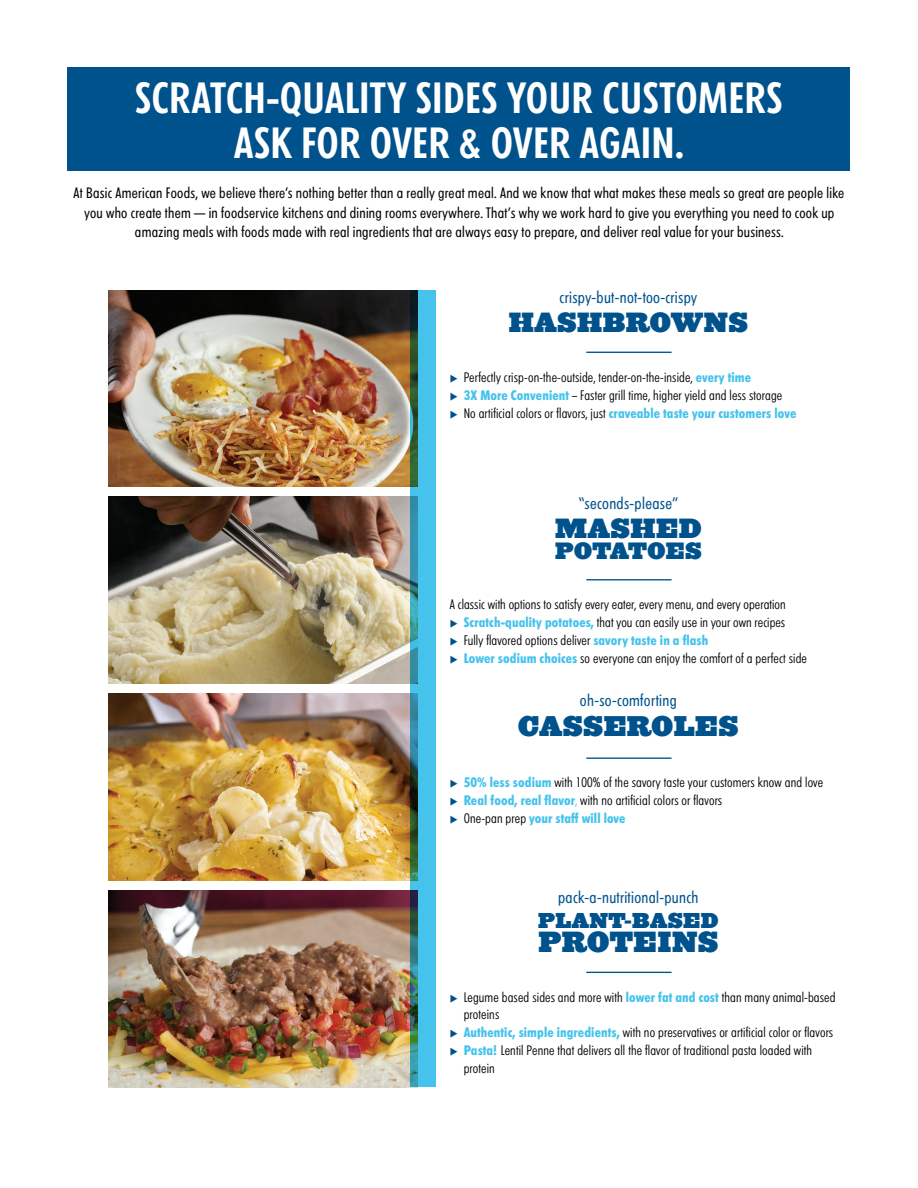
<style>
.page{position:relative;width:918px;height:1188px;background:#fff}
.page>*{position:absolute;margin:0;border:0;box-sizing:border-box;transform-origin:0 0}
.t1{font:600 40.5px/45px "Graphicus DT Cond";letter-spacing:.01em;color:#fff;text-align:center}
.t2{font:900 27px "Ziggurat";letter-spacing:.02em;color:#00528c}
.t3{font:900 26.4px "Ziggurat";letter-spacing:.02em;color:#00528c}
.t4{font:900 25.65px "Ziggurat";letter-spacing:.02em;color:#00528c}
.t5{font:900 21.9px "Ziggurat";letter-spacing:.02em;color:#00528c}
.t6{font:900 19.95px "Ziggurat";letter-spacing:.02em;color:#00528c}
.t7{font:15.45px "Graphicus DT Cond";letter-spacing:.02em;color:#00528c}
.t8{font:14.1px/19.5px "Graphicus DT Cond";letter-spacing:.02em;color:#000008;text-align:center}
.t9{font:12.9px/18px "Graphicus DT Cond";letter-spacing:.01em;color:#000008}
.t10{font:700 12.9px "Graphicus DT Cond";letter-spacing:.01em;color:#45c3ec}
.s1{font-size:37.5px}
.s2{color:#00528c}
.s3{font-weight:700;color:#45c3ec}
.s4{color:#45c3ec}
.s5{font-weight:400;color:#000008}
</style>
<div class="page">
<div style="left:68px;top:68px;width:782px;height:103px;background:#00528c"></div>
<img style="left:108px;top:290px;width:302px;height:196px">
<img style="left:108px;top:496px;width:302px;height:188px">
<img style="left:108px;top:694px;width:302px;height:187px">
<img style="left:108px;top:891px;width:302px;height:196px">
<svg style="left:410px;top:290px;width:26px;height:797px;background:#3ea9c4"></svg>
<hr style="left:586px;top:352px;width:86px;height:1px;background:#00528c">
<hr style="left:586px;top:579px;width:86px;height:1px;background:#00528c">
<hr style="left:586px;top:758px;width:86px;height:1px;background:#00528c">
<hr style="left:586px;top:972px;width:86px;height:1px;background:#00528c">
<h1 class="t1" style="left:135px;top:75px;width:649px">SCRATCH-QUALITY SIDES YOUR CUSTOMERS<br>ASK FOR OVER <span class="s1">&amp;</span> OVER AGAIN.</h1>
<p class="t8" style="left:74px;top:183px;width:772px">At Basic American Foods, we believe there’s nothing better than a really great meal. And we know that what makes these meals so great are people like you who create them — in foodservice kitchens and dining rooms everywhere. That’s why we work hard to give you everything you need to cook up amazing meals with foods made with real ingredients that are always easy to prepare, and deliver real value for your business.</p>
<p class="t7" style="left:560px;top:288px;width:139px">crispy-but-not-too-crispy</p>
<h3 class="t4" style="left:509px;top:301px;width:241px">HASHBROWNS</h3>
<p class="t9" style="left:450px;top:368px;width:303px"><span class="s2">◆</span> Perfectly crisp-on-the-outside, tender-on-the-inside, <span class="s3">every time</span></p>
<p class="t9" style="left:450px;top:386px;width:334px"><span class="s2">◆</span> <span class="s3">3X More Convenient</span> – Faster grill time, higher yield and less storage</p>
<p class="t9" style="left:450px;top:404px;width:348px"><span class="s2">◆</span> No artificial colors or flavors, just <span class="s3">craveable taste your customers love</span></p>
<p class="t7" style="left:579px;top:494px;width:101px">“seconds-please”</p>
<h3 class="t4" style="left:555px;top:507px;width:148px">MASHED</h3>
<h3 class="t5" style="left:555px;top:532px;width:148px">POTATOES</h3>
<p class="t9" style="left:450px;top:595px;width:338px">A classic with options to satisfy every eater, every menu, and every operation</p>
<p class="t9" style="left:450px;top:613px;width:337px"><span class="s2">◆</span> <span class="s3">Scratch-quality potatoes,</span> that you can easily use in your own recipes</p>
<p class="t9" style="left:450px;top:631px;width:260px"><span class="s2">◆</span> Fully flavored options deliver <span class="s3">savory taste in a flash</span></p>
<p class="t9" style="left:450px;top:649px;width:359px"><span class="s2">◆</span> <span class="s3">Lower sodium choices</span> so everyone can enjoy the comfort of a perfect side</p>
<p class="t7" style="left:580px;top:691px;width:98px">oh-so-comforting</p>
<h3 class="t3" style="left:518px;top:703px;width:222px">CASSEROLES</h3>
<p class="t9" style="left:450px;top:773px;width:375px"><span class="s2">◆</span> <span class="s3">50% less sodium</span> with 100% of the savory taste your customers know and love</p>
<p class="t9" style="left:450px;top:791px;width:274px"><span class="s2">◆</span> <span class="s3">Real food, real flavor</span><span class="s4">,</span> with no artificial colors or flavors</p>
<p class="t10" style="left:450px;top:811px;width:177px"><span class="s2">◆</span> <span class="s5">One-pan prep</span> your staff will love</p>
<p class="t7" style="left:558px;top:888px;width:142px">pack-a-nutritional-punch</p>
<h3 class="t6" style="left:538px;top:903px;width:182px">PLANT-BASED</h3>
<h2 class="t2" style="left:538px;top:919px;width:182px">PROTEINS</h2>
<p class="t9" style="left:464px;top:988px;width:373px;text-indent:-14px"><span class="s2">◆</span> Legume based sides and more with <span class="s3">lower fat and cost</span> than many animal-based proteins</p>
<p class="t9" style="left:450px;top:1023px;width:385px"><span class="s2">◆</span> <span class="s3">Authentic, simple ingredients,</span> with no preservatives or artificial color or flavors</p>
<p class="t9" style="left:464px;top:1041px;width:350px;text-indent:-14px"><span class="s2">◆</span> <span class="s3">Pasta!</span> Lentil Penne that delivers all the flavor of traditional pasta loaded with protein</p>
</div>
